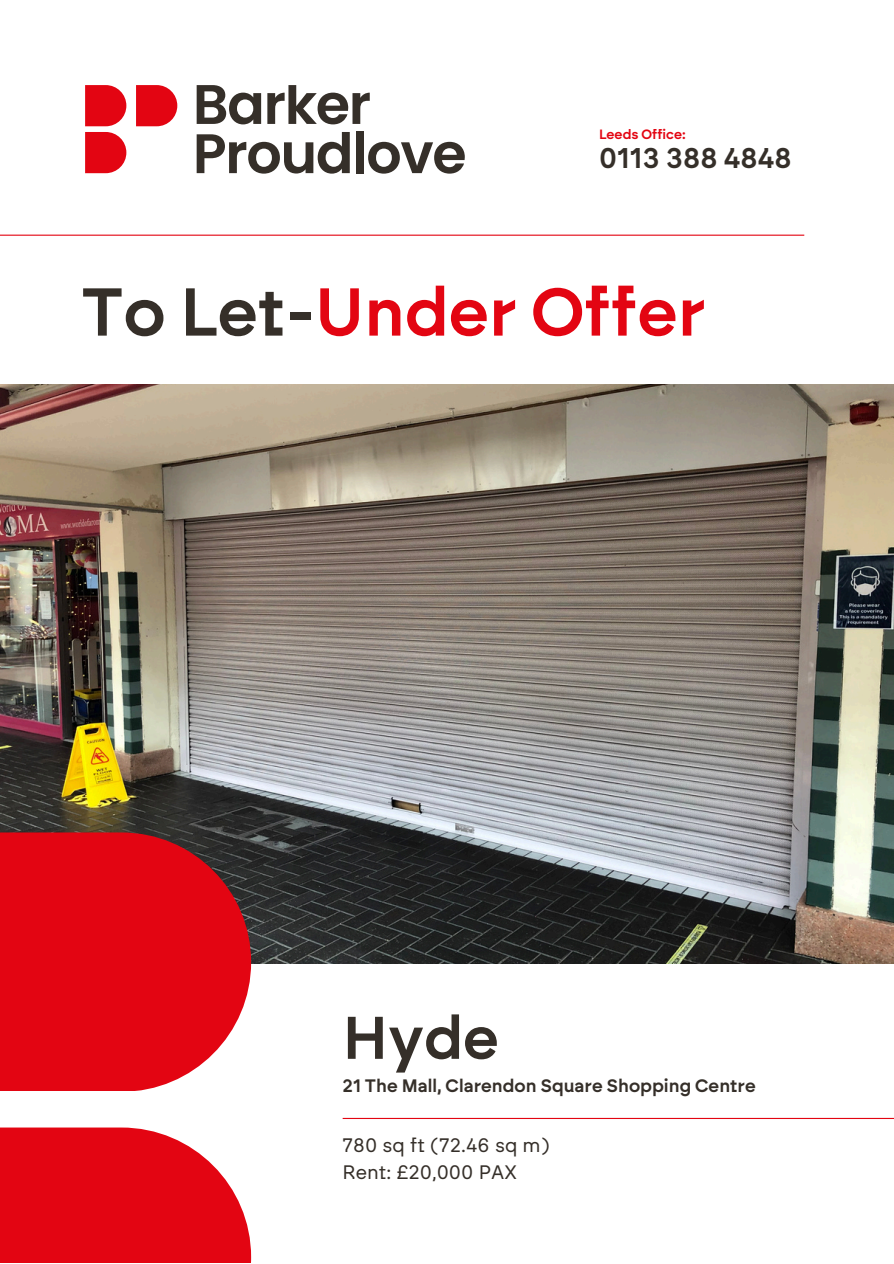
<style>
.page{position:relative;width:894px;height:1264px;background:#fff}
.page>*{position:absolute;margin:0;border:0;box-sizing:border-box;transform-origin:0 0}
.t1{font:600 67.5px "Brockmann";color:#e30512}
.t2{font:600 60px "Brockmann";color:#352f29}
.t3{font:600 28.5px "Brockmann";color:#352f29}
.t4{font:19.5px "Brockmann";color:#352f29}
.t5{font:600 18px "Brockmann";color:#352f29}
.t6{font:600 13.5px "Brockmann";color:#e30512}
.s1{color:#352f29}
</style>
<div class="page">
<img style="left:0;top:385px;width:893px;height:578px">
<svg style="left:0;top:832px;width:251px;height:259px;background:#da1520"></svg>
<svg style="left:0;top:1127px;width:251px;height:136px;background:#e6202b"></svg>
<hr style="left:342px;top:1117px;width:551px;height:1px;background:#e30512">
<svg style="left:85px;top:132px;width:41px;height:41px;background:#e51e2a"></svg>
<svg style="left:85px;top:85px;width:41px;height:41px;background:#e51e2a"></svg>
<svg style="left:136px;top:85px;width:41px;height:41px;background:#e51e2a"></svg>
<svg style="left:196px;top:85px;width:65px;height:39px"></svg>
<svg style="left:267px;top:85px;width:102px;height:39px"></svg>
<svg style="left:196px;top:132px;width:153px;height:42px"></svg>
<div style="left:356px;top:132px;width:7px;height:41px;background:#352f29"></div>
<svg style="left:368px;top:142px;width:96px;height:32px"></svg>
<hr style="left:0;top:235px;width:804px;height:1px;background:#e30512">
<p class="t6" style="left:599px;top:126px;width:88px">Leeds Office:</p>
<p class="t3" style="left:599px;top:141px;width:194px">0113 388 4848</p>
<h1 class="t1" style="left:81px;top:271px;width:625px"><span class="s1">To Let-</span>Under Offer</h1>
<p class="t2" style="left:342px;top:1001px;width:157px">Hyde</p>
<p class="t5" style="left:342px;top:1074px;width:414px">21 The Mall, Clarendon Square Shopping Centre</p>
<h2 class="t4" style="left:342px;top:1133px;width:208px">780 sq ft (72.46 sq m)</h2>
<h4 class="t4" style="left:342px;top:1160px;width:176px">Rent: £20,000 PAX</h4>
</div>
